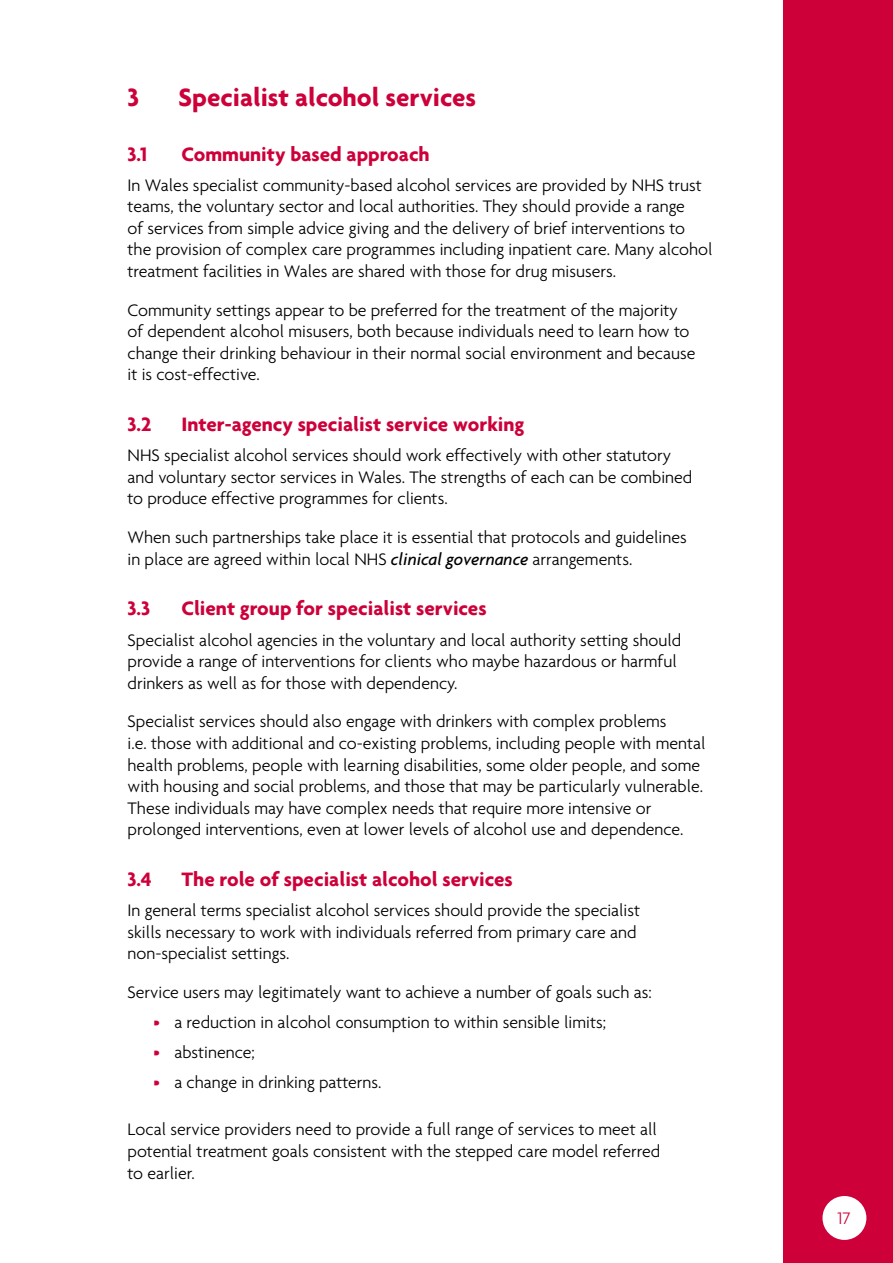
<style>
.page{position:relative;width:893px;height:1263px;background:#fff}
.page>*{position:absolute;margin:0;border:0;box-sizing:border-box;transform-origin:0 0}
.t1{font:700 27px "Agenda";color:#cd003a}
.t2{font:700 21px "Agenda";color:#cd003a}
.t3{font:300 18px/21.6px "Agenda";color:#000}
.t4{font:300 18px/30.2px "Agenda";color:#cd003a;text-align:justify}
.s1{font-weight:500;font-style:italic}
</style>
<div class="page">
<div style="left:783px;top:0;width:110px;height:1263px;background:#cd003a"></div>
<div style="left:822px;top:1196px;width:44px;height:44px;background:#fff;border-radius:50%"></div>
<h1 class="t1" style="left:128px;top:80px;width:13px">3</h1>
<h1 class="t1" style="left:179px;top:80px;width:299px">Specialist alcohol services</h1>
<p class="t2" style="left:128px;top:141px;width:21px">3.1</p>
<p class="t2" style="left:182px;top:141px;width:250px">Community based approach</p>
<p class="t3" style="left:128px;top:174px;width:586px">In Wales specialist community-based alcohol services are provided by NHS trust teams, the voluntary sector and local authorities. They should provide a range<br>of services from simple advice giving and the delivery of brief interventions to the provision of complex care programmes including inpatient care. Many alcohol treatment facilities in Wales are shared with those for drug misusers.</p>
<p class="t3" style="left:128px;top:299px;width:569px">Community settings appear to be preferred for the treatment of the majority of dependent alcohol misusers, both because individuals need to learn how to change their drinking behaviour in their normal social environment and because it is cost-effective.</p>
<p class="t2" style="left:128px;top:412px;width:25px">3.2</p>
<p class="t2" style="left:182px;top:412px;width:344px">Inter-agency specialist service working</p>
<p class="t3" style="left:128px;top:444px;width:566px">NHS specialist alcohol services should work effectively with other statutory and voluntary sector services in Wales. The strengths of each can be combined to produce effective programmes for clients.</p>
<p class="t3" style="left:128px;top:526px;width:561px">When such partnerships take place it is essential that protocols and guidelines in place are agreed within local NHS <span class="s1">clinical governance</span> arrangements.</p>
<p class="t2" style="left:128px;top:596px;width:24px">3.3</p>
<p class="t2" style="left:182px;top:596px;width:307px">Client group for specialist services</p>
<p class="t3" style="left:128px;top:629px;width:555px">Specialist alcohol agencies in the voluntary and local authority setting should provide a range of interventions for clients who maybe hazardous or harmful drinkers as well as for those with dependency.</p>
<p class="t3" style="left:128px;top:710px;width:579px">Specialist services should also engage with drinkers with complex problems<br>i.e. those with additional and co-existing problems, including people with mental health problems, people with learning disabilities, some older people, and some with housing and social problems, and those that may be particularly vulnerable.<br>These individuals may have complex needs that require more intensive or prolonged interventions, even at lower levels of alcohol use and dependence.</p>
<p class="t2" style="left:128px;top:866px;width:26px">3.4</p>
<p class="t2" style="left:182px;top:866px;width:333px">The role of specialist alcohol services</p>
<p class="t3" style="left:128px;top:899px;width:514px">In general terms specialist alcohol services should provide the specialist skills necessary to work with individuals referred from primary care and non-specialist settings.</p>
<p class="t3" style="left:174px;top:977px;width:479px;line-height:30.2px;text-indent:-47px">Service users may legitimately want to achieve a number of goals such as: a reduction in alcohol consumption to within sensible limits; abstinence;<br>a change in drinking patterns.</p>
<p class="t3" style="left:128px;top:1118px;width:534px">Local service providers need to provide a full range of services to meet all potential treatment goals consistent with the stepped care model referred to earlier.</p>
<p class="t4" style="left:153px;top:1007px;width:9px">• • •</p>
<p class="t4" style="left:837px;top:1203px;width:14px">17</p>
</div>
